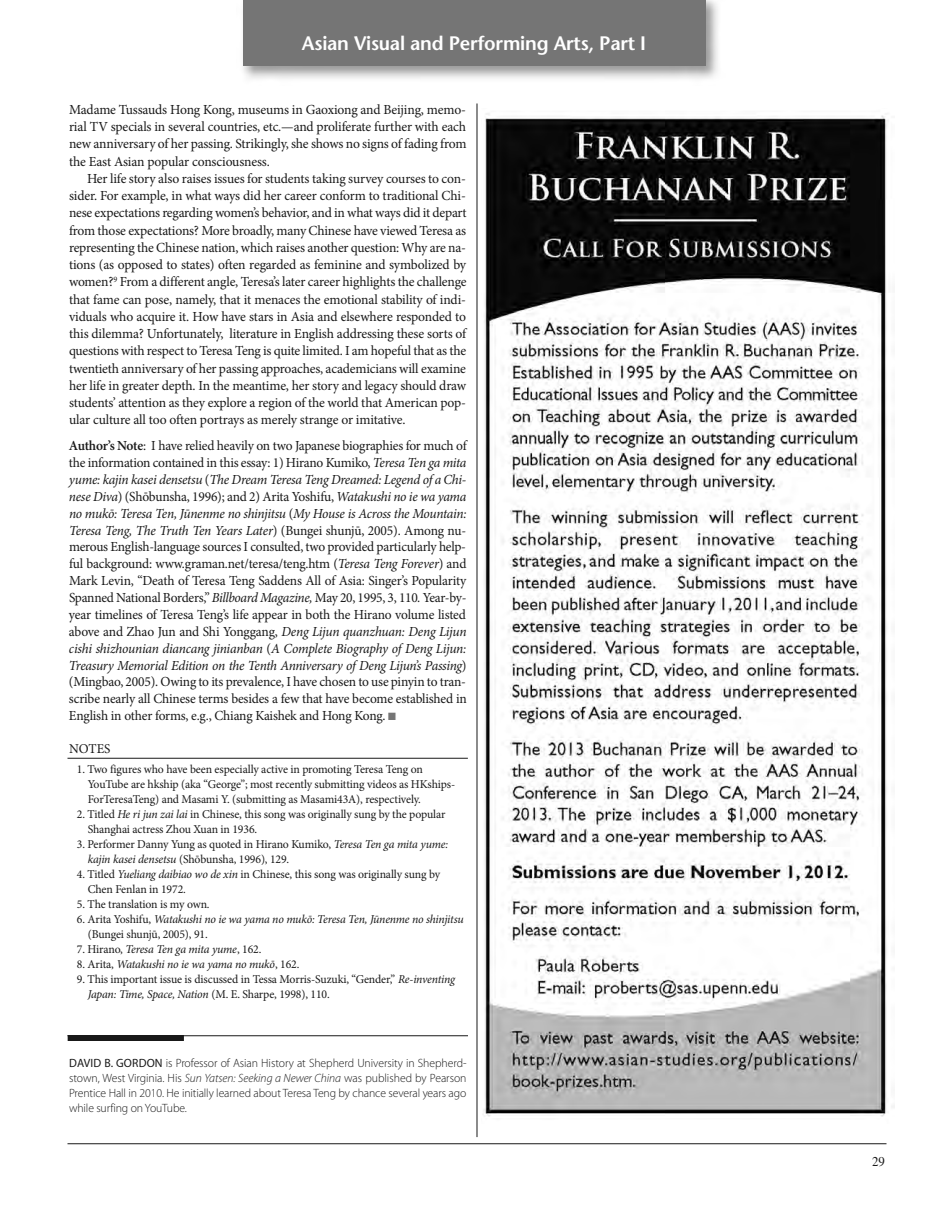
<style>
.page{position:relative;width:945px;height:1215px;background:#fff}
.page>*{position:absolute;margin:0;border:0;box-sizing:border-box;transform-origin:0 0}
.t1{font:600 19.5px "Stone Sans";letter-spacing:-.01em;color:#fff}
.t2{font:13.8px/17.2px "Minion Pro";letter-spacing:-.015em;color:#191919;text-align:justify}
.t3{font:13.5px "Minion Pro";letter-spacing:-.005em;color:#191919}
.t4{font:13.5px "EAA Times";color:#191919;scale:.95 1}
.t5{font:12px/15px "Minion Pro";letter-spacing:-.01em;color:#191919}
.t6{font:300 12px/15px "Myriad Pro";letter-spacing:-.01em;color:#191919;text-align:justify}
.t7{font:italic 12px/15px "Minion Pro";letter-spacing:-.02em;color:#191919}
.s1{font-weight:600}
.s2{font-style:italic}
.s3{color:#757575}
.s4{font-style:normal}
.s5{font-weight:400}
</style>
<div class="page">
<hr style="left:68px;top:1143px;width:818px;height:1px;background:#191919">
<img style="left:243px;top:0;width:475px;height:79px">
<div style="left:243px;top:0;width:462px;height:66px;background:#757575"></div>
<img style="left:483px;top:113px;width:411px;height:1004px">
<hr style="left:477px;top:103px;width:1px;height:1034px;background:#191919">
<hr style="left:68px;top:1036px;width:400px;height:1px;background:#191919">
<div style="left:68px;top:1035px;width:116px;height:6px;background:#191919"></div>
<hr style="left:68px;top:758px;width:400px;height:1px;background:#191919">
<h1 class="t1" style="left:302px;top:35px;width:346px">Asian Visual and Performing Arts, Part I</h1>
<p class="t2" style="left:69px;top:102px;width:399px">Madame Tussauds Hong Kong, museums in Gaoxiong and Beijing, memo&shy;rial TV specials in several countries, etc.—and proliferate further with each new anniversary of her passing. Strikingly, she shows no signs of fading from the East Asian popular consciousness.</p>
<p class="t2" style="left:69px;top:171px;width:399px;text-indent:18px">Her life story also raises issues for students taking survey courses to con&shy;sider. For example, in what ways did her career conform to traditional Chi&shy;nese expectations regarding women’s behavior, and in what ways did it depart from those expectations? More broadly, many Chinese have viewed Teresa as representing the Chinese nation, which raises another question: Why are na&shy;tions (as opposed to states) often regarded as feminine and symbolized by women?<sup>9</sup> From a different angle, Teresa’s later career highlights the challenge that fame can pose, namely, that it menaces the emotional stability of indi&shy;viduals who acquire it. How have stars in Asia and elsewhere responded to this dilemma? Unfortunately, literature in English addressing these sorts of questions with respect to Teresa Teng is quite limited. I am hopeful that as the twentieth anniversary of her passing approaches, academicians will examine her life in greater depth. In the meantime, her story and legacy should draw students’ attention as they explore a region of the world that American pop&shy;ular culture all too often portrays as merely strange or imitative.</p>
<p class="t2" style="left:69px;top:439px;width:399px;line-height:16.8px"><span class="s1">Author’s Note</span>: I have relied heavily on two Japanese biographies for much of the information contained in this essay: 1) Hirano Kumiko, <span class="s2">Teresa Ten ga mita yume: kajin kasei densetsu</span> (<span class="s2">The Dream Teresa Teng Dreamed: Legend of a Chi&shy;nese Diva</span>) (Shōbunsha, 1996); and 2) Arita yoshifu, <span class="s2">Watakushi no ie wa yama no mukō: Teresa Ten, Jūnenme no shinjitsu</span> (<span class="s2">My House is Across the Mountain:<br>Teresa Teng, The Truth Ten Years Later</span>) (Bungei shunjū, 2005). Among nu&shy;merous English-language sources I consulted, two provided particularly help&shy;ful background: www.graman.net/teresa/teng.htm (<span class="s2">Teresa Teng Forever</span>) and Mark Levin, “Death of Teresa Teng Saddens All of Asia: Singer’s Popularity Spanned National Borders,” <span class="s2">Billboard Magazine,</span> May 20, 1995, 3, 110<span class="s2">.</span> year-by&shy;year timelines of Teresa Teng’s life appear in both the Hirano volume listed above and Zhao Jun and Shi yonggang, <span class="s2">Deng Lijun quanzhuan: Deng Lijun cishi shizhounian diancang jinianban</span> (<span class="s2">A Complete Biography of Deng Lijun:<br>Treasury Memorial Edition on the Tenth Anniversary of Deng Lijun’s Passing</span>) (Mingbao, 2005). Owing to its prevalence, I have chosen to use pinyin to tran&shy;scribe nearly all Chinese terms besides a few that have become established in English in other forms, e.g., Chiang Kaishek and Hong Kong. <span class="s3">■</span></p>
<p class="t3" style="left:69px;top:744px;width:43px">NOTES</p>
<p class="t5" style="left:88px;top:762px;width:369px;text-indent:-11px">1. Two figures who have been especially active in promoting Teresa Teng on youTube are hkship (aka “George”; most recently submitting videos as HKships-<br>ForTeresaTeng) and Masami y. (submitting as Masami43A), respectively.</p>
<p class="t5" style="left:88px;top:807px;width:359px;text-indent:-11px">2. Titled <span class="s2">He ri jun zai lai</span> in Chinese, this song was originally sung by the popular<br>Shanghai actress Zhou Xuan in 1936.</p>
<p class="t5" style="left:88px;top:837px;width:362px;text-indent:-11px">3. Performer Danny yung as quoted in Hirano Kumiko, <span class="s2">Teresa Ten ga mita yume: kajin kasei densetsu</span> (Shōbunsha, 1996), 129.</p>
<p class="t5" style="left:88px;top:867px;width:354px;text-indent:-11px">4. Titled <span class="s2">Yueliang daibiao wo de xin</span> in Chinese, this song was originally sung by<br>Chen Fenlan in 1972.</p>
<p class="t5" style="left:77px;top:897px;width:134px">5. The translation is my own.</p>
<p class="t7" style="left:88px;top:912px;width:377px;text-indent:-11px"><span class="s4">6. Arita yoshifu,</span> Watakushi no ie wa yama no mukō: Teresa Ten, Jūnenme no shinjitsu <span class="s4">(Bungei shunjū, 2005), 91.</span></p>
<p class="t7" style="left:77px;top:942px;width:186px"><span class="s4">7. Hirano,</span> Teresa Ten ga mita yume<span class="s4">, 162.</span></p>
<p class="t7" style="left:77px;top:957px;width:224px"><span class="s4">8. Arita,</span> Watakushi no ie wa yama no mukō<span class="s4">, 162.</span></p>
<p class="t5" style="left:88px;top:972px;width:369px;text-indent:-11px">9. This important issue is discussed in Tessa Morris-Suzuki, “Gender,” <span class="s2">Re-inventing<br>Japan: Time, Space, Nation</span> (M. E. Sharpe, 1998), 110.</p>
<p class="t6" style="left:69px;top:1056px;width:399px"><span class="s5">DAVID B. gOrDON</span> is Professor of Asian History at Shepherd University in Shepherd&shy;stown, West Virginia. His <span class="s2">Sun Yatsen: Seeking a Newer China</span> was published by Pearson Prentice Hall in 2010. He initially learned about Teresa Teng by chance several years ago while surfing on YouTube.</p>
<p class="t4" style="left:872px;top:1156px;width:15px">29</p>
</div>
